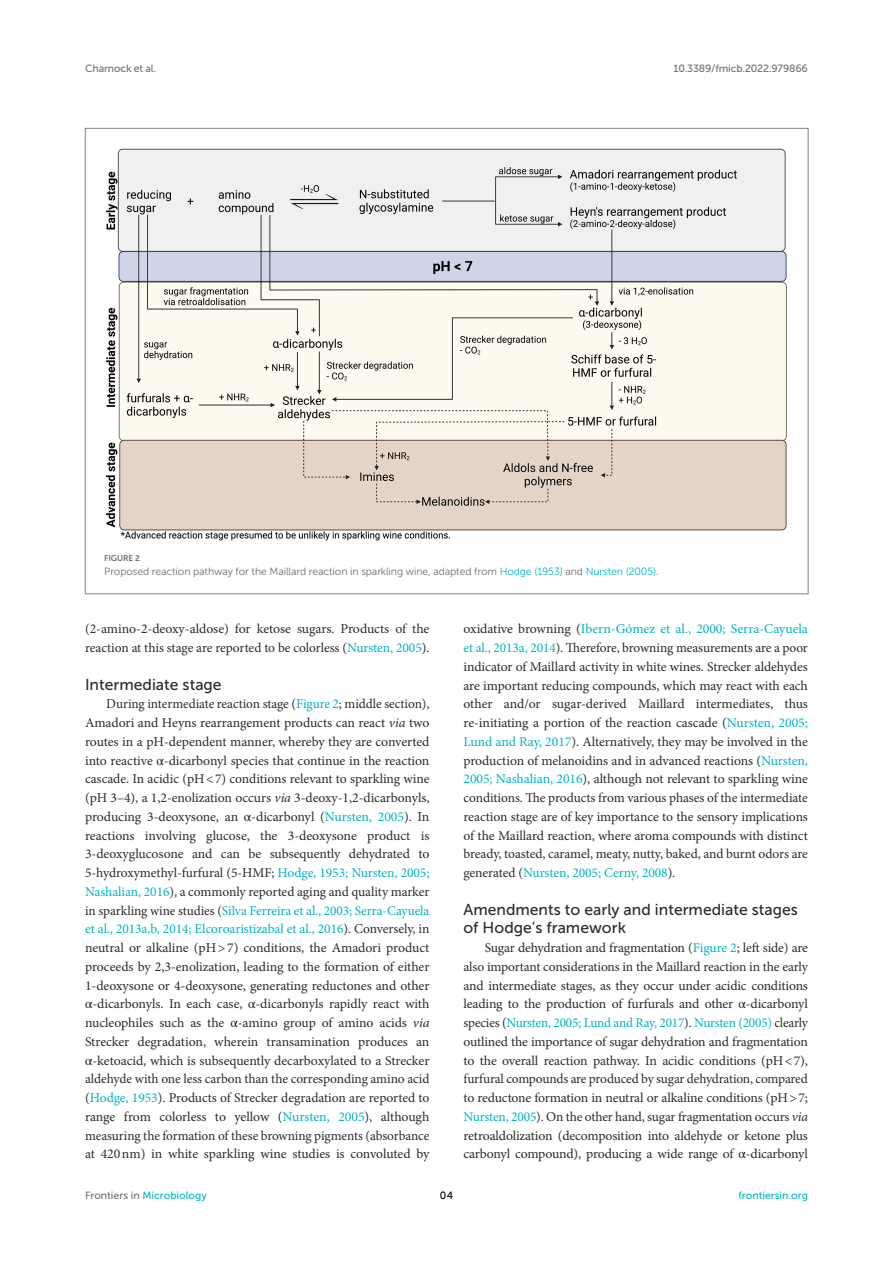
<style>
.page{position:relative;width:893px;height:1263px;background:#fff}
.page>*{position:absolute;margin:0;border:0;box-sizing:border-box;transform-origin:0 0}
.HEAD_3{font:15.75px/18.8px "Museo Sans 500";color:#2b2b2a}
.TEXT_FLUSH{font:13.5px/18.8px "Minion Pro";letter-spacing:-.01em;color:#2b2b2a;text-align:justify}
.FIG_LEG{font:10.5px "Museo Sans 300";letter-spacing:-.01em;color:#706f70}
.t1{font:10.5px "Museo Sans 500";letter-spacing:-.015em;color:#706f70}
.t2{font:10.5px "Museo Sans 500";color:#00b4c4}
.t3{font:10.5px "Museo Sans 500";color:#000}
.FIG_HD{font:8.25px "Museo Sans 700";letter-spacing:-.01em;color:#706f70}
.s1{color:#00b4c4}
.s2{font-style:italic}
.s3{font-family:"STIX General"}
.s4{color:#706f70}
</style>
<div class="page">
<img style="left:106px;top:148px;width:681px;height:393px">
<p class="t1" style="left:85px;top:63px;width:73px">Charnock et al.</p>
<p class="t1" style="left:673px;top:63px;width:136px">10.3389/fmicb.2022.979866</p>
<p class="FIG_HD" style="left:104px;top:554px;width:37px">FIGURE 2</p>
<p class="FIG_LEG" style="left:104px;top:566px;width:556px">Proposed reaction pathway for the Maillard reaction in sparkling wine, adapted from <span class="s1">Hodge (1953)</span> and <span class="s1">Nursten (2005)</span>.</p>
<p class="TEXT_FLUSH" style="left:85px;top:620px;width:346px">(2-amino-2-deoxy-aldose) for ketose sugars. Products of the reaction at this stage are reported to be colorless (<span class="s1">Nursten, 2005</span>).</p>
<p class="HEAD_3" style="left:85px;top:675px;width:138px">Intermediate stage</p>
<p class="TEXT_FLUSH" style="left:85px;top:695px;width:346px;text-indent:21px">During intermediate reaction stage (<span class="s1">Figure 2</span>; middle section), Amadori and Heyns rearrangement products can react <span class="s2">via</span> two routes in a pH-dependent manner, whereby they are converted into reactive <span class="s3">α</span>-dicarbonyl species that continue in the reaction cascade. In acidic (pH&lt;7) conditions relevant to sparkling wine (pH 3–4), a 1,2-enolization occurs <span class="s2">via</span> 3-deoxy-1,2-dicarbonyls, producing 3-deoxysone, an <span class="s3">α</span>-dicarbonyl (<span class="s1">Nursten, 2005</span>). In reactions involving glucose, the 3-deoxysone product is 3-deoxyglucosone and can be subsequently dehydrated to 5-hydroxymethyl-furfural (5-HMF; <span class="s1">Hodge, 1953; Nursten, 2005; Nashalian, 2016</span>), a commonly reported aging and quality marker in sparkling wine studies (<span class="s1">Silva Ferreira et al., 2003; Serra-Cayuela et al., 2013a,b, 2014; Elcoroaristizabal et al., 2016</span>). Conversely, in neutral or alkaline (pH&gt;7) conditions, the Amadori product proceeds by 2,3-enolization, leading to the formation of either 1-deoxysone or 4-deoxysone, generating reductones and other <span class="s3">α</span>-dicarbonyls. In each case, <span class="s3">α</span>-dicarbonyls rapidly react with nucleophiles such as the <span class="s3">α</span>-amino group of amino acids <span class="s2">via </span>Strecker degradation, wherein transamination produces an <span class="s3">α</span>-ketoacid, which is subsequently decarboxylated to a Strecker aldehyde with one less carbon than the corresponding amino acid (<span class="s1">Hodge, 1953</span>). Products of Strecker degradation are reported to range from colorless to yellow (<span class="s1">Nursten, 2005</span>), although measuring the formation of these browning pigments (absorbance at 420nm) in white sparkling wine studies is convoluted by</p>
<p class="TEXT_FLUSH" style="left:463px;top:620px;width:346px">oxidative browning (<span class="s1">Ibern-Gómez et al., 2000; Serra-Cayuela et al., 2013a, 2014</span>). Therefore, browning measurements are a poor indicator of Maillard activity in white wines. Strecker aldehydes are important reducing compounds, which may react with each other and/or sugar-derived Maillard intermediates, thus re-initiating a portion of the reaction cascade (<span class="s1">Nursten, 2005; Lund and Ray, 2017</span>). Alternatively, they may be involved in the production of melanoidins and in advanced reactions (<span class="s1">Nursten, 2005; Nashalian, 2016</span>), although not relevant to sparkling wine conditions. The products from various phases of the intermediate reaction stage are of key importance to the sensory implications of the Maillard reaction, where aroma compounds with distinct bready, toasted, caramel, meaty, nutty, baked, and burnt odors are generated (<span class="s1">Nursten, 2005; Cerny, 2008</span>).</p>
<p class="HEAD_3" style="left:463px;top:900px;width:336px">Amendments to early and intermediate stages of Hodge’s framework</p>
<p class="TEXT_FLUSH" style="left:463px;top:938px;width:346px;text-indent:21px">Sugar dehydration and fragmentation (<span class="s1">Figure 2</span>; left side) are also important considerations in the Maillard reaction in the early and intermediate stages, as they occur under acidic conditions leading to the production of furfurals and other <span class="s3">α</span>-dicarbonyl species (<span class="s1">Nursten, 2005; Lund and Ray, 2017</span>). <span class="s1">Nursten (2005)</span> clearly outlined the importance of sugar dehydration and fragmentation to the overall reaction pathway. In acidic conditions (pH&lt;7), furfural compounds are produced by sugar dehydration, compared to reductone formation in neutral or alkaline conditions (pH&gt;7; <span class="s1">Nursten, 2005</span>). On the other hand, sugar fragmentation occurs <span class="s2">via </span>retroaldolization (decomposition into aldehyde or ketone plus carbonyl compound), producing a wide range of <span class="s3">α</span>-dicarbonyl</p>
<p class="t2" style="left:85px;top:1190px;width:123px"><span class="s4">Frontiers in</span> Microbiology</p>
<p class="t3" style="left:440px;top:1190px;width:15px">04</p>
<p class="t2" style="left:738px;top:1190px;width:71px">frontiersin.org</p>
</div>
